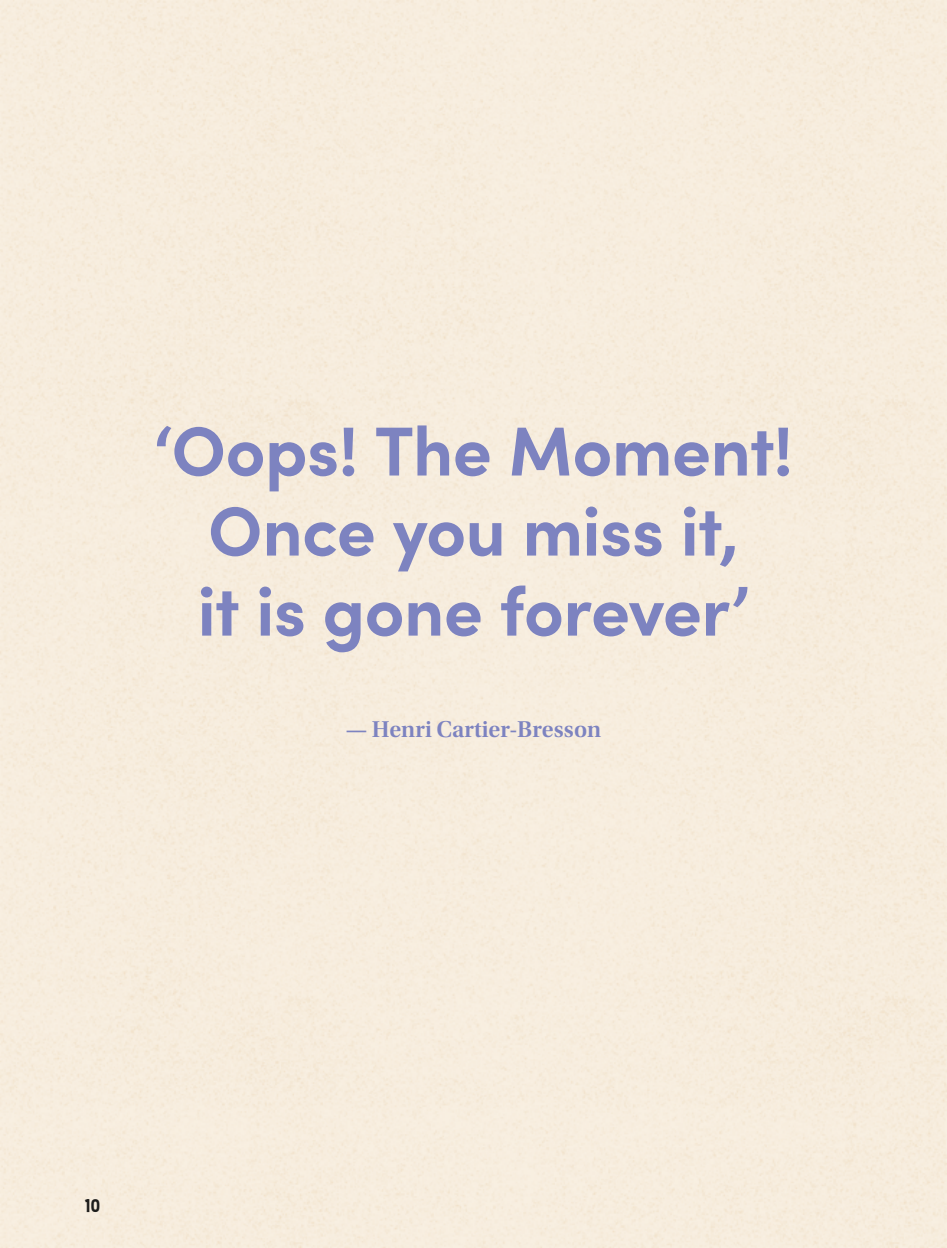
<style>
.page{position:relative;width:947px;height:1248px;background:#fff}
.page>*{position:absolute;margin:0;border:0;box-sizing:border-box;transform-origin:0 0}
.t1{font:700 69.4px/80px "Sofia Pro";letter-spacing:-.01em;color:#7d83c0;text-align:center}
.t2{font:24px "Utopia Std Semibold Subh";color:#7d83c0}
.t3{font:20px "Elixir Sans";color:#1d1d1b}
</style>
<div class="page">
<p class="t1" style="left:154px;top:405px;width:641px">‘Oops! The Moment!<br>Once you miss it,<br>it is gone forever’</p>
<p class="t2" style="left:346px;top:716px;width:257px">— Henri Cartier-Bresson</p>
<p class="t3" style="left:85px;top:1192px;width:16px">10</p>
</div>
